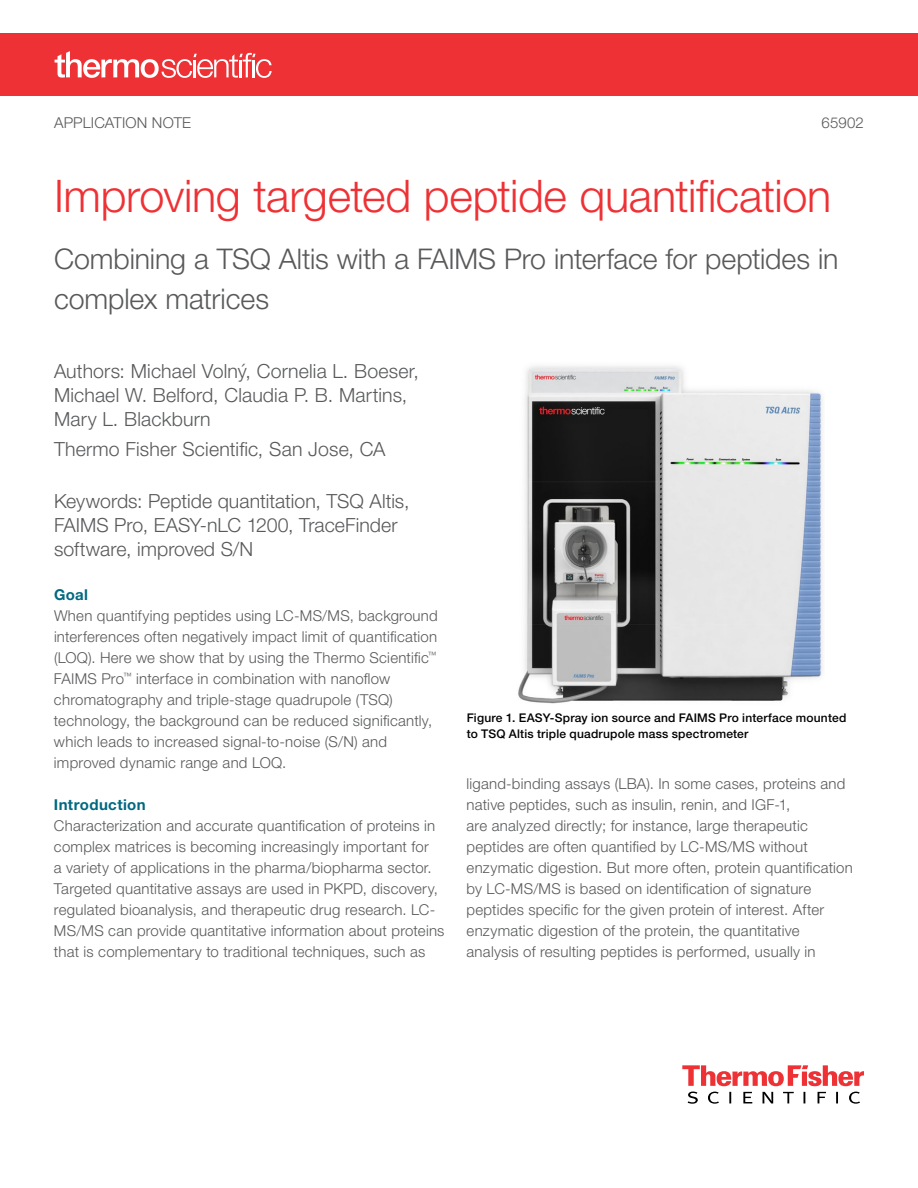
<style>
.page{position:relative;width:918px;height:1188px;background:#fff}
.page>*{position:absolute;margin:0;border:0;box-sizing:border-box;transform-origin:0 0}
.t1{font:300 45px "Helvetica Neue LTW1 G";letter-spacing:-.01em;color:#ee3134}
.t2{font:300 28.5px/40.5px "Helvetica Neue LTW1 G";letter-spacing:-.005em;color:#58595b}
.t3{font:300 19.5px/24px "Helvetica Neue LTW1 G";letter-spacing:.005em;color:#58595b}
.t4{font:300 15px/21px "Helvetica Neue LTW1 G";letter-spacing:.015em;color:#58595b}
.t5{font:700 15px "Helvetica Neue LTW1 G";letter-spacing:.025em;color:#006880}
.t6{font:500 12px/15.8px "Helvetica Neue LTW1 G";letter-spacing:.015em;color:#000}
</style>
<div class="page">
<svg style="left:682px;top:1065px;width:182px;height:21px"></svg>
<svg style="left:688px;top:1092px;width:172px;height:12px"></svg>
<div style="left:0;top:33px;width:918px;height:63px;background:#ee3134"></div>
<svg style="left:55px;top:51px;width:217px;height:27px"></svg>
<img style="left:518px;top:366px;width:306px;height:338px">
<p class="t4" style="left:54px;top:112px;width:139px">APPLICATION NOTE</p>
<p class="t4" style="left:822px;top:112px;width:44px">65902</p>
<h1 class="t1" style="left:54px;top:169px;width:779px">Improving targeted peptide quantification</h1>
<h2 class="t2" style="left:54px;top:238px;width:786px">Combining a TSQ Altis with a FAIMS Pro interface for peptides in complex matrices</h2>
<h3 class="t3" style="left:54px;top:359px;width:366px">Authors: Michael Volný, Cornelia L. Boeser,<br>Michael W. Belford, Claudia P. B. Martins,<br>Mary L. Blackburn</h3>
<h3 class="t3" style="left:54px;top:437px;width:333px">Thermo Fisher Scientific, San Jose, CA</h3>
<h3 class="t3" style="left:54px;top:489px;width:357px">Keywords: Peptide quantitation, TSQ Altis,<br>FAIMS Pro, EASY-nLC 1200, TraceFinder software, improved S/N</h3>
<p class="t5" style="left:54px;top:585px;width:36px">Goal</p>
<p class="t4" style="left:54px;top:605px;width:385px">When quantifying peptides using LC-MS/MS, background interferences often negatively impact limit of quantification (LOQ). Here we show that by using the Thermo Scientific<sup>™ </sup>FAIMS Pro<sup>™</sup> interface in combination with nanoflow chromatography and triple-stage quadrupole (TSQ) technology, the background can be reduced significantly, which leads to increased signal-to-noise (S/N) and improved dynamic range and LOQ.</p>
<p class="t5" style="left:54px;top:795px;width:93px">Introduction</p>
<p class="t4" style="left:54px;top:815px;width:392px">Characterization and accurate quantification of proteins in complex matrices is becoming increasingly important for<br>a variety of applications in the pharma/biopharma sector.<br>Targeted quantitative assays are used in PKPD, discovery, regulated bioanalysis, and therapeutic drug research. LC-MS/MS can provide quantitative information about proteins that is complementary to traditional techniques, such as</p>
<p class="t6" style="left:467px;top:710px;width:381px">Figure 1. EASY-Spray ion source and FAIMS Pro interface mounted to TSQ Altis triple quadrupole mass spectrometer</p>
<p class="t4" style="left:467px;top:773px;width:388px">ligand-binding assays (LBA). In some cases, proteins and native peptides, such as insulin, renin, and IGF-1,<br>are analyzed directly; for instance, large therapeutic peptides are often quantified by LC-MS/MS without enzymatic digestion. But more often, protein quantification by LC-MS/MS is based on identification of signature peptides specific for the given protein of interest. After enzymatic digestion of the protein, the quantitative analysis of resulting peptides is performed, usually in</p>
</div>
